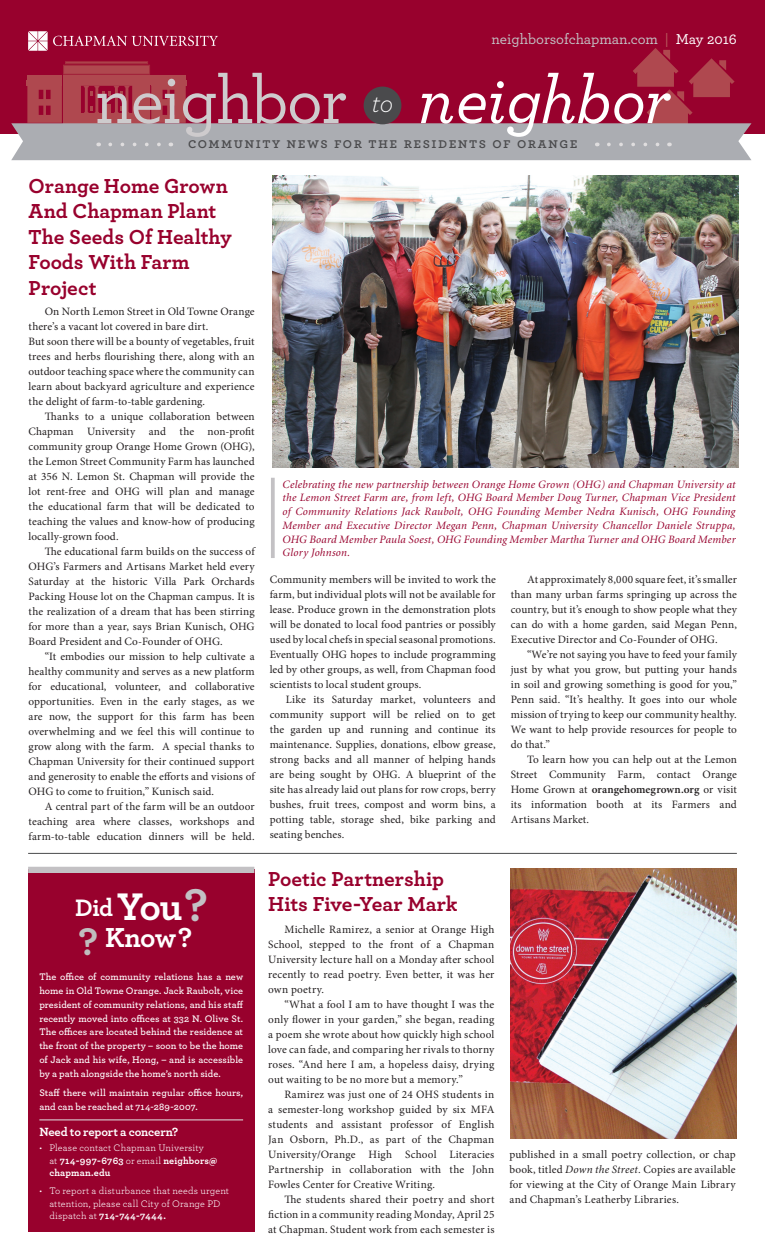
<style>
.page{position:relative;width:765px;height:1260px;background:#fff}
.page>*{position:absolute;margin:0;border:0;box-sizing:border-box;transform-origin:0 0}
.t1{font:500 68.75px "Archer";letter-spacing:-.025em;color:#cecbcd}
.t2{font:italic 500 68.75px "Archer";letter-spacing:-.005em;color:#fff}
.t3{font:700 48px "Archer";color:#c3c1c4}
.t4{font:700 40.38px "Archer";color:#c0bdbe}
.t5{font:700 28.88px "Archer";color:#fff}
.t6{font:italic 300 27.5px "Archer";color:#fff}
.t7{font:700 25px "Archer";color:#fff}
.t8{font:700 21.25px/25.5px "Archer";color:#98012d}
.t9{font:600 15px "Archer";letter-spacing:.1em;color:#4a4a4c}
.t10{font:500 15px "Archer";color:#c3c1c4}
.t11{font:700 12.5px "Archer";letter-spacing:-.015em;color:#fff}
.t12{font:11.25px/15px "Minion Pro";letter-spacing:.01em;color:#231f20;text-align:justify}
.t13{font:italic 11.25px/13.8px "Minion";letter-spacing:.02em;color:#98012d;text-align:justify}
.t14{font:600 10px/13.8px "Archer";letter-spacing:.01em;color:#fff;text-align:justify}
.t15{font:10px/12.5px "Archer";letter-spacing:.015em;color:#fff}
.s1{color:#b95d5f}
.s2{color:#fff}
.s3{font-size:40.38px}
.s4{font-weight:700}
.s5{font-weight:600}
.s6{font-style:italic}
</style>
<div class="page">
<img style="left:273px;top:176px;width:466px;height:292px">
<hr style="left:28px;top:853px;width:709px;height:1px;background:#4b4c4d">
<div style="left:0;top:0;width:765px;height:134px;background:#98012d"></div>
<img style="left:511px;top:869px;width:226px;height:270px">
<div style="left:28px;top:869px;width:226px;height:363px;background:#98012d"></div>
<div style="left:28px;top:867px;width:226px;height:6px;background:#c3c1c4"></div>
<hr style="left:39px;top:1120px;width:204px;height:1px;background:#e3e4e4">
<svg style="left:11px;top:31px;width:741px;height:129px"></svg>
<div style="left:364px;top:87px;width:37px;height:37px;background:#4a4a4c;border-radius:50%"></div>
<svg style="left:271px;top:478px;width:4px;height:80px"></svg>
<p class="t1" style="left:95px;top:51px;width:254px">neighbor</p>
<p class="t6" style="left:372px;top:84px;width:23px">to</p>
<p class="t10" style="left:492px;top:29px;width:247px">neighborsofchapman.com <span class="s1">|</span> <span class="s2">May 2016</span></p>
<p class="t2" style="left:418px;top:50px;width:254px">neighbor</p>
<p class="t9" style="left:188px;top:131px;width:391px">community news for the residents of orange</p>
<p class="t8" style="left:29px;top:171px;width:205px">Orange Home Grown<br>And Chapman Plant<br>The Seeds Of Healthy<br>Foods With Farm<br>Project</p>
<p class="t12" style="left:29px;top:304px;width:228px;text-indent:16px">On North Lemon Street in Old Towne Orange there’s a vacant lot covered in bare dirt.</p>
<p class="t12" style="left:29px;top:334px;width:228px">But soon there will be a bounty of vegetables, fruit trees and herbs flourishing there, along with an outdoor teaching space where the community can learn about backyard agriculture and experience the delight of farm-to-table gardening.</p>
<p class="t12" style="left:29px;top:409px;width:228px;text-indent:16px">Thanks to a unique collaboration between Chapman University and the non-profit community group Orange Home Grown (OHG), the Lemon Street Community Farm has launched at 356 N. Lemon St. Chapman will provide the lot rent-free and OHG will plan and manage the educational farm that will be dedicated to teaching the values and know-how of producing locally-grown food.</p>
<p class="t12" style="left:29px;top:544px;width:228px;text-indent:16px">The educational farm builds on the success of OHG’s Farmers and Artisans Market held every Saturday at the historic Villa Park Orchards Packing House lot on the Chapman campus. It is the realization of a dream that has been stirring for more than a year, says Brian Kunisch, OHG Board President and Co-Founder of OHG.</p>
<p class="t12" style="left:29px;top:649px;width:228px;text-indent:16px">“It embodies our mission to help cultivate a healthy community and serves as a new platform for educational, volunteer, and collaborative opportunities. Even in the early stages, as we are now, the support for this farm has been overwhelming and we feel this will continue to grow along with the farm. A special thanks to Chapman University for their continued support and generosity to enable the efforts and visions of OHG to come to fruition,” Kunisch said.</p>
<p class="t12" style="left:29px;top:799px;width:228px;text-indent:16px">A central part of the farm will be an outdoor teaching area where classes, workshops and farm-to-table education dinners will be held.</p>
<p class="t3" style="left:185px;top:867px;width:25px">?</p>
<p class="t7" style="left:75px;top:888px;width:109px">Did <span class="s3">You</span></p>
<p class="t5" style="left:105px;top:914px;width:89px">Know?</p>
<p class="t4" style="left:79px;top:909px;width:21px">?</p>
<p class="t14" style="left:39px;top:970px;width:206px">The office of community relations has a new home in Old Towne Orange. Jack Raubolt, vice president of community relations, and his staff recently moved into offices at 332 N. Olive St.<br>The offices are located behind the residence at the front of the property – soon to be the home of Jack and his wife, Hong, – and is accessible by a path alongside the home’s north side.</p>
<p class="t14" style="left:39px;top:1085px;width:205px">Staff there will maintain regular office hours, and can be reached at 714-289-2007.</p>
<p class="t11" style="left:39px;top:1122px;width:141px">Need to report a concern?</p>
<p class="t15" style="left:49px;top:1141px;width:170px;text-indent:-10px">• Please contact Chapman University<br>at <span class="s4">714-997-6763</span> or email <span class="s4">neighbors@ chapman.edu</span></p>
<p class="t15" style="left:49px;top:1184px;width:181px;text-indent:-10px">• To report a disturbance that needs urgent attention, please call City of Orange PD dispatch at <span class="s4">714-744-7444.</span></p>
<p class="t13" style="left:283px;top:478px;width:455px">Celebrating the new partnership between Orange Home Grown (OHG) and Chapman University at the Lemon Street Farm are, from left, OHG Board Member Doug Turner, Chapman Vice President of Community Relations Jack Raubolt, OHG Founding Member Nedra Kunisch, OHG Founding Member and Executive Director Megan Penn, Chapman University Chancellor Daniele Struppa, OHG Board Member Paula Soest, OHG Founding Member Martha Turner and OHG Board Member Glory Johnson.</p>
<p class="t12" style="left:270px;top:572px;width:228px">Community members will be invited to work the farm, but individual plots will not be available for lease. Produce grown in the demonstration plots will be donated to local food pantries or possibly used by local chefs in special seasonal promotions.<br>Eventually OHG hopes to include programming led by other groups, as well, from Chapman food scientists to local student groups.</p>
<p class="t12" style="left:270px;top:692px;width:228px;text-indent:16px">Like its Saturday market, volunteers and community support will be relied on to get the garden up and running and continue its maintenance. Supplies, donations, elbow grease, strong backs and all manner of helping hands are being sought by OHG. A blueprint of the site has already laid out plans for row crops, berry bushes, fruit trees, compost and worm bins, a potting table, storage shed, bike parking and seating benches.</p>
<p class="t8" style="left:268px;top:865px;width:191px">Poetic Partnership<br>Hits Five-Year Mark</p>
<p class="t12" style="left:268px;top:922px;width:228px;text-indent:16px">Michelle Ramirez, a senior at Orange High School, stepped to the front of a Chapman University lecture hall on a Monday after school recently to read poetry. Even better, it was her own poetry.</p>
<p class="t12" style="left:268px;top:997px;width:228px;text-indent:16px">“What a fool I am to have thought I was the only flower in your garden,” she began, reading a poem she wrote about how quickly high school love can fade, and comparing her rivals to thorny roses. “And here I am, a hopeless daisy, drying out waiting to be no more but a memory.”</p>
<p class="t12" style="left:268px;top:1087px;width:228px;text-indent:16px">Ramirez was just one of 24 OHS students in a semester-long workshop guided by six MFA students and assistant professor of English Jan Osborn, Ph.D., as part of the Chapman University/Orange High School Literacies Partnership in collaboration with the John Fowles Center for Creative Writing.</p>
<p class="t12" style="left:268px;top:1192px;width:228px;text-indent:16px">The students shared their poetry and short fiction in a community reading Monday, April 25 at Chapman. Student work from each semester is</p>
<p class="t12" style="left:511px;top:572px;width:228px;text-indent:16px">At approximately 8,000 square feet, it’s smaller than many urban farms springing up across the country, but it’s enough to show people what they can do with a home garden, said Megan Penn, Executive Director and Co-Founder of OHG.</p>
<p class="t12" style="left:511px;top:647px;width:228px;text-indent:16px">“We’re not saying you have to feed your family just by what you grow, but putting your hands in soil and growing something is good for you,” Penn said. “It’s healthy. It goes into our whole mission of trying to keep our community healthy.<br>We want to help provide resources for people to do that.”</p>
<p class="t12" style="left:511px;top:752px;width:228px;text-indent:16px">To learn how you can help out at the Lemon Street Community Farm, contact Orange Home Grown at <span class="s5">orangehomegrown.org</span> or visit its information booth at its Farmers and Artisans Market.</p>
<p class="t12" style="left:509px;top:1147px;width:228px">published in a small poetry collection, or chap book, titled <span class="s6">Down the Street.</span> Copies are available for viewing at the City of Orange Main Library and Chapman’s Leatherby Libraries.</p>
</div>
